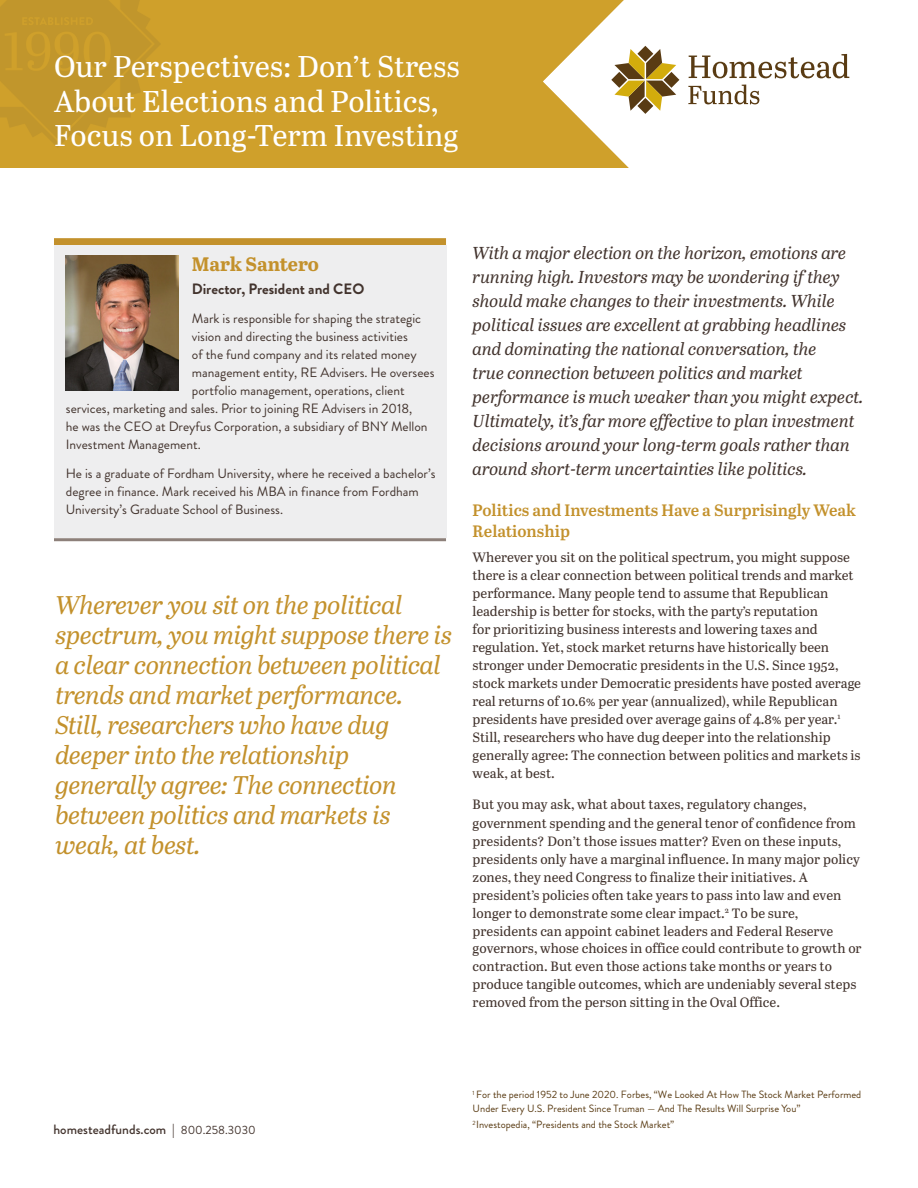
<style>
.page{position:relative;width:918px;height:1188px;background:#fff}
.page>*{position:absolute;margin:0;border:0;box-sizing:border-box;transform-origin:0 0}
.Section_Heading{font:30px/34.5px "Abril Text";color:#fff}
.Callout_Gold{font:italic 25.5px/30px "Abril Text";letter-spacing:-.015em;color:#c3912c}
.Featured_Writer_Head{font:700 19.5px "Abril Text";letter-spacing:-.005em;color:#c3912c}
.t1{font:italic 17.25px/24px "Abril Text";letter-spacing:-.005em;color:#42332d}
.t2{font:600 16.5px/21px "Abril Text";color:#c3912c}
.Featured_Writer_Titl{font:700 15px "Brandon Grotesque";color:#42332d}
.t3{font:13.5px/18px "Abril Text";color:#42332d}
.Featured_Writer_bio{font:13.5px/18px "Brandon Grotesque";color:#42332d}
.t4{font:500 13.5px "Brandon Grotesque";color:#43342e}
.t5{font:10.5px/14px "Brandon Grotesque";color:#593b13}
.s1{font-weight:400;font-size:12px}
</style>
<div class="page">
<img style="left:0;top:0;width:628px;height:167px">
<svg style="left:689px;top:54px;width:160px;height:24px"></svg>
<svg style="left:688px;top:85px;width:71px;height:19px"></svg>
<svg style="left:611px;top:46px;width:68px;height:68px"></svg>
<div style="left:54px;top:238px;width:392px;height:8px;background:#c3912c"></div>
<hr style="left:54px;top:538px;width:392px;height:3px;background:#8d807a">
<div style="left:54px;top:246px;width:392px;height:292px;background:#eeeeef"></div>
<img style="left:66px;top:256px;width:112px;height:135px">
<p class="Section_Heading" style="left:54px;top:48px;width:407px">Our Perspectives: Don’t Stress<br>About Elections and Politics,<br>Focus on Long-Term Investing</p>
<p class="Featured_Writer_Head" style="left:192px;top:250px;width:129px">Mark Santero</p>
<p class="Featured_Writer_Titl" style="left:192px;top:278px;width:174px">Director, President and CEO</p>
<p class="Featured_Writer_bio" style="left:192px;top:310px;width:231px">Mark is responsible for shaping the strategic</p>
<p class="Featured_Writer_bio" style="left:192px;top:328px;width:217px">vision and directing the business activities</p>
<p class="Featured_Writer_bio" style="left:192px;top:346px;width:226px">of the fund company and its related money</p>
<p class="Featured_Writer_bio" style="left:192px;top:364px;width:244px">management entity, RE Advisers. He oversees</p>
<p class="Featured_Writer_bio" style="left:192px;top:382px;width:214px">portfolio management, operations, client</p>
<p class="Featured_Writer_bio" style="left:66px;top:400px;width:348px">services, marketing and sales. Prior to joining RE Advisers in 2018,</p>
<p class="Featured_Writer_bio" style="left:66px;top:418px;width:363px">he was the CEO at Dreyfus Corporation, a subsidiary of BNY Mellon</p>
<p class="Featured_Writer_bio" style="left:66px;top:436px;width:136px">Investment Management.</p>
<p class="Featured_Writer_bio" style="left:66px;top:465px;width:371px">He is a graduate of Fordham University, where he received a bachelor’s degree in finance. Mark received his MBA in finance from Fordham<br>University’s Graduate School of Business.</p>
<p class="Callout_Gold" style="left:55px;top:589px;width:399px">Wherever you sit on the political spectrum, you might suppose there is a clear connection between political trends and market performance.<br>Still, researchers who have dug deeper into the relationship generally agree: The connection between politics and markets is weak, at best.</p>
<p class="t1" style="left:473px;top:240px;width:392px">With a major election on the horizon, emotions are running high. Investors may be wondering if they should make changes to their investments. While political issues are excellent at grabbing headlines and dominating the national conversation, the<br>true connection between politics and market performance is much weaker than you might expect.<br>Ultimately, it’s far more effective to plan investment decisions around your long-term goals rather than around short-term uncertainties like politics.</p>
<p class="t2" style="left:473px;top:499px;width:385px">Politics and Investments Have a Surprisingly Weak<br>Relationship</p>
<p class="t3" style="left:473px;top:548px;width:390px">Wherever you sit on the political spectrum, you might suppose there is a clear connection between political trends and market performance. Many people tend to assume that Republican leadership is better for stocks, with the party’s reputation<br>for prioritizing business interests and lowering taxes and regulation. Yet, stock market returns have historically been stronger under Democratic presidents in the U.S. Since 1952, stock markets under Democratic presidents have posted average real returns of 10.6% per year (annualized), while Republican presidents have presided over average gains of 4.8% per year.<sup>1<br></sup>Still, researchers who have dug deeper into the relationship generally agree: The connection between politics and markets is weak, at best.</p>
<p class="t3" style="left:473px;top:795px;width:391px">But you may ask, what about taxes, regulatory changes, government spending and the general tenor of confidence from presidents? Don’t those issues matter? Even on these inputs, presidents only have a marginal influence. In many major policy zones, they need Congress to finalize their initiatives. A president’s policies often take years to pass into law and even longer to demonstrate some clear impact.<sup>2</sup> To be sure, presidents can appoint cabinet leaders and Federal Reserve governors, whose choices in office could contribute to growth or contraction. But even those actions take months or years to produce tangible outcomes, which are undeniably several steps removed from the person sitting in the Oval Office.</p>
<p class="t4" style="left:53px;top:1120px;width:204px">homesteadfunds.com | <span class="s1">800.258.3030</span></p>
<p class="t5" style="left:473px;top:1088px;width:390px"><sup>1</sup> For the period 1952 to June 2020. Forbes, “We Looked At How The Stock Market Performed<br>Under Every U.S. President Since Truman — And The Results Will Surprise You”</p>
<p class="t5" style="left:473px;top:1118px;width:203px"><sup>2</sup>Investopedia, “Presidents and the Stock Market”</p>
</div>
